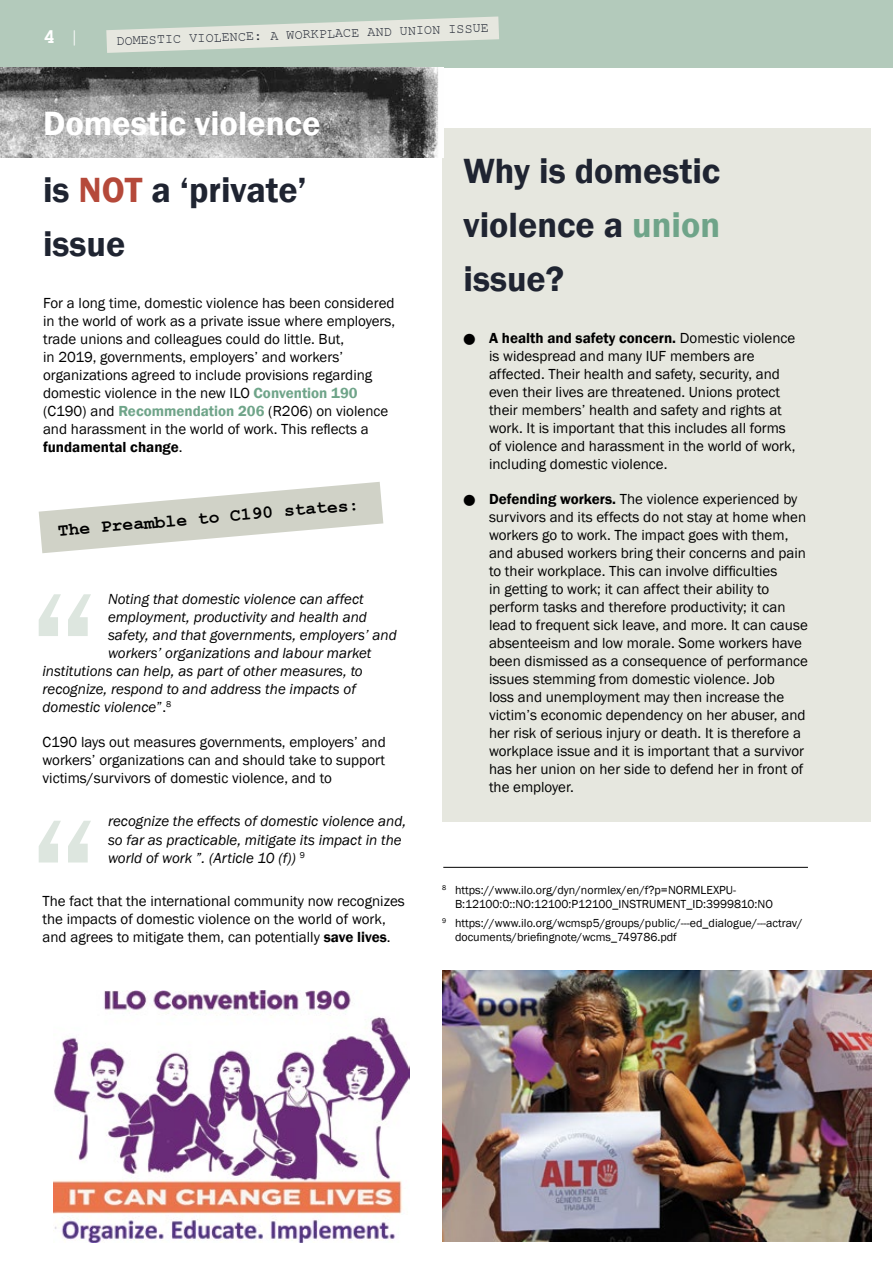
<style>
.page{position:relative;width:893px;height:1263px;background:#fff}
.page>*{position:absolute;margin:0;border:0;box-sizing:border-box;transform-origin:0 0}
.t1{font:600 36px/54px "Franklin Gothic";color:#1f2431;text-align:justify}
.t2{font:600 34.5px "Franklin Gothic";color:#fff}
.t3{font:700 21px "Courier New";color:#fff}
.t4{font:700 18px "Courier New";color:#000}
.t5{font:15px/18px "Franklin Gothic";color:#000}
.t6{font:italic 15px/18px "Franklin Gothic";color:#000}
.t7{font:13.5px "Courier New";color:#1f2431}
.t8{font:12px/14.4px "Franklin Gothic";color:#000}
.s1{font-weight:400}
.s2{color:#b5493a}
.s3{color:#6fa489}
.s4{font-weight:600;color:#6fa489}
.s5{font-weight:600}
.s6{font-style:normal}
</style>
<div class="page">
<div style="left:0;top:0;width:893px;height:68px;background:#b3cabb"></div>
<svg style="left:106px;top:17px;width:393px;height:36px"></svg>
<div style="left:442px;top:128px;width:429px;height:693px;background:#e6e7df"></div>
<svg style="left:39px;top:482px;width:344px;height:71px"></svg>
<svg style="left:39px;top:594px;width:52px;height:42px"></svg>
<svg style="left:39px;top:821px;width:52px;height:41px"></svg>
<img style="left:0;top:68px;width:443px;height:89px">
<img style="left:53px;top:991px;width:356px;height:252px">
<img style="left:442px;top:970px;width:429px;height:271px">
<hr style="left:443px;top:867px;width:365px;height:1px;background:#000">
<h3 class="t3" style="left:43px;top:24px;width:39px">4 <span class="s1">|</span></h3>
<p class="t7" style="left:116px;top:32px;width:374px;rotate:-2deg">DOMESTIC VIOLENCE: A WORKPLACE AND UNION ISSUE</p>
<h2 class="t2" style="left:43px;top:102px;width:279px">Domestic violence</h2>
<h1 class="t1" style="left:43px;top:163px;width:265px">is <span class="s2">NOT</span> a ‘private’ issue</h1>
<h1 class="t1" style="left:463px;top:144px;width:258px">Why is domestic violence a <span class="s3">union </span>issue?</h1>
<p class="t5" style="left:43px;top:294px;width:354px">For a long time, domestic violence has been considered in the world of work as a private issue where employers, trade unions and colleagues could do little. But,<br>in 2019, governments, employers’ and workers’ organizations agreed to include provisions regarding domestic violence in the new ILO <span class="s4">Convention 190 </span>(C190) and <span class="s4">Recommendation 206</span> (R206) on violence and harassment in the world of work. This reflects a <span class="s5">fundamental change</span>.</p>
<p class="t5" style="left:489px;top:329px;width:308px;text-indent:-26px">● <span class="s5">A health and safety concern.</span> Domestic violence is widespread and many IUF members are affected. Their health and safety, security, and even their lives are threatened. Unions protect their members’ health and safety and rights at work. It is important that this includes all forms of violence and harassment in the world of work, including domestic violence.</p>
<p class="t5" style="left:489px;top:490px;width:320px;text-indent:-26px">● <span class="s5">Defending workers.</span> The violence experienced by survivors and its effects do not stay at home when workers go to work. The impact goes with them, and abused workers bring their concerns and pain to their workplace. This can involve difficulties<br>in getting to work; it can affect their ability to perform tasks and therefore productivity; it can lead to frequent sick leave, and more. It can cause absenteeism and low morale. Some workers have been dismissed as a consequence of performance issues stemming from domestic violence. Job<br>loss and unemployment may then increase the victim’s economic dependency on her abuser, and her risk of serious injury or death. It is therefore a workplace issue and it is important that a survivor has her union on her side to defend her in front of the employer.</p>
<p class="t4" style="left:57px;top:519px;width:304px;rotate:-5deg">The Preamble to C190 states:</p>
<p class="t6" style="left:108px;top:590px;width:257px">Noting that domestic violence can affect</p>
<p class="t6" style="left:108px;top:608px;width:260px">employment, productivity and health and</p>
<p class="t6" style="left:108px;top:626px;width:290px">safety, and that governments, employers’ and</p>
<p class="t6" style="left:108px;top:644px;width:265px">workers’ organizations and labour market</p>
<p class="t6" style="left:43px;top:662px;width:322px">institutions can help, as part of other measures, to</p>
<p class="t6" style="left:43px;top:680px;width:315px">recognize, respond to and address the impacts of</p>
<p class="t6" style="left:43px;top:698px;width:130px">domestic violence<span class="s6">”.</span><sup>8</sup></p>
<p class="t5" style="left:43px;top:733px;width:345px;text-align:justify">C190 lays out measures governments, employers’ and workers’ organizations can and should take to support victims/survivors of domestic violence, and to</p>
<p class="t6" style="left:108px;top:813px;width:300px">recognize the effects of domestic violence and, so far as practicable, mitigate its impact in the world of work ”. (Article 10 (f)) <sup>9</sup></p>
<p class="t5" style="left:43px;top:892px;width:364px">The fact that the international community now recognizes the impacts of domestic violence on the world of work, and agrees to mitigate them, can potentially <span class="s5">save lives</span>.</p>
<p class="t8" style="left:455px;top:883px;width:320px;text-indent:-13px"><sup>8</sup> https://www.ilo.org/dyn/normlex/en/f?p=NORMLEXPU-<br>B:12100:0::NO:12100:P12100_INSTRUMENT_ID:3999810:NO</p>
<p class="t8" style="left:455px;top:916px;width:349px;text-indent:-13px"><sup>9</sup> https://www.ilo.org/wcmsp5/groups/public/---ed_dialogue/---actrav/ documents/briefingnote/wcms_749786.pdf</p>
</div>
